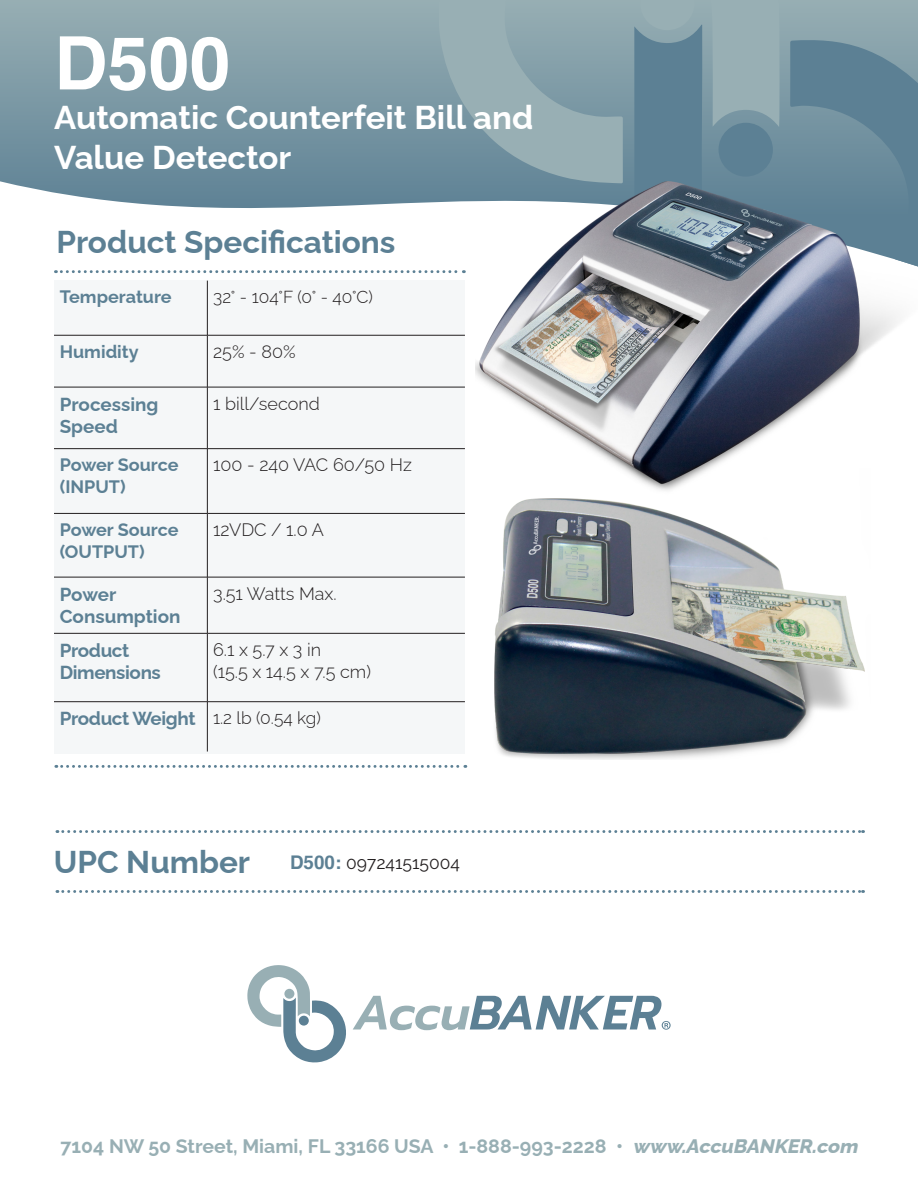
<style>
.page{position:relative;width:918px;height:1188px;background:#fff}
.page>*{position:absolute;margin:0;border:0;box-sizing:border-box;transform-origin:0 0}
.t1{font:700 73.65px "Helvetica";color:#fff}
.t2{font:100 33px/39.6px "Raleway";color:#fff}
.t3{font:100 31.5px "Raleway";color:#5c8094}
.t4{font:100 19.5px "Raleway";color:#98afb4}
.t5{font:100 18.75px "Raleway";letter-spacing:-.02em;color:#5c8094}
.t6{font:100 18.75px/22.6px "Raleway";color:#5c8094}
.t7{font:100 18px "Raleway";color:#231f20}
.t8{font:100 18px/21.6px "Raleway";color:#5c8094}
.t9{font:100 17.4px "Raleway";color:#231f20}
.t10{font:17.4px "Raleway";color:#231f20}
.s1{font-family:"Helvetica";font-weight:700;font-size:18.75px;color:#5c8094}
.s2{font-style:italic}
</style>
<div class="page">
<svg style="left:56px;top:765px;width:410px;height:3px"></svg>
<svg style="left:0;top:0;width:918px;height:208px;background:#7f9ca7"></svg>
<svg style="left:439px;top:0;width:341px;height:183px;background:#8ca5ad"></svg>
<svg style="left:634px;top:25px;width:284px;height:95px;background:#7493a1"></svg>
<svg style="left:640px;top:0;width:55px;height:31px;background:#96adb3"></svg>
<svg style="left:55px;top:270px;width:409px;height:3px"></svg>
<svg style="left:57px;top:830px;width:807px;height:3px"></svg>
<svg style="left:57px;top:890px;width:807px;height:3px"></svg>
<svg style="left:247px;top:965px;width:424px;height:97px"></svg>
<div style="left:54px;top:281px;width:411px;height:473px;background:#f5f7f8"></div>
<hr style="left:207px;top:281px;width:1px;height:54px;background:#231f20">
<hr style="left:54px;top:335px;width:153px;height:1px;background:#231f20">
<hr style="left:207px;top:335px;width:258px;height:1px;background:#231f20">
<hr style="left:207px;top:335px;width:1px;height:52px;background:#231f20">
<hr style="left:54px;top:387px;width:153px;height:1px;background:#231f20">
<hr style="left:207px;top:387px;width:258px;height:1px;background:#231f20">
<hr style="left:207px;top:387px;width:1px;height:62px;background:#231f20">
<hr style="left:54px;top:448px;width:153px;height:1px;background:#231f20">
<hr style="left:207px;top:448px;width:258px;height:1px;background:#231f20">
<hr style="left:207px;top:449px;width:1px;height:64px;background:#231f20">
<hr style="left:54px;top:513px;width:153px;height:1px;background:#231f20">
<hr style="left:207px;top:513px;width:258px;height:1px;background:#231f20">
<hr style="left:207px;top:514px;width:1px;height:63px;background:#231f20">
<hr style="left:54px;top:577px;width:153px;height:1px;background:#231f20">
<hr style="left:207px;top:577px;width:258px;height:1px;background:#231f20">
<hr style="left:207px;top:577px;width:1px;height:56px;background:#231f20">
<hr style="left:54px;top:633px;width:153px;height:1px;background:#231f20">
<hr style="left:207px;top:633px;width:258px;height:1px;background:#231f20">
<hr style="left:207px;top:633px;width:1px;height:69px;background:#231f20">
<hr style="left:54px;top:701px;width:153px;height:1px;background:#231f20">
<hr style="left:207px;top:701px;width:258px;height:1px;background:#231f20">
<hr style="left:207px;top:702px;width:1px;height:50px;background:#231f20">
<img style="left:476px;top:120px;width:442px;height:349px">
<img style="left:494px;top:469px;width:371px;height:291px">
<p class="t1" style="left:54px;top:4px;width:178px">D500</p>
<p class="t2" style="left:54px;top:94px;width:481px">Automatic Counterfeit Bill and<br>Value Detector</p>
<p class="t3" style="left:56px;top:216px;width:341px">Product Specifications</p>
<p class="t8" style="left:60px;top:284px;width:113px">Temperature</p>
<p class="t9" style="left:213px;top:283px;width:161px">32° - 104°F (0° - 40°C)</p>
<p class="t8" style="left:60px;top:339px;width:80px">Humidity</p>
<p class="t7" style="left:213px;top:337px;width:84px">25% - 80%</p>
<p class="t6" style="left:60px;top:391px;width:100px">Processing<br>Speed</p>
<p class="t7" style="left:213px;top:389px;width:108px">1 bill/second</p>
<p class="t8" style="left:60px;top:452px;width:120px">Power Source (INPUT)</p>
<p class="t7" style="left:213px;top:451px;width:200px">100 - 240 VAC 60/50 Hz</p>
<p class="t8" style="left:60px;top:517px;width:120px">Power Source (OUTPUT)</p>
<p class="t7" style="left:213px;top:515px;width:112px">12VDC / 1.0 A</p>
<p class="t5" style="left:60px;top:579px;width:58px">Power</p>
<p class="t6" style="left:60px;top:603px;width:122px">Consumption</p>
<p class="t7" style="left:213px;top:579px;width:125px">3.51 Watts Max.</p>
<p class="t5" style="left:60px;top:635px;width:71px">Product</p>
<p class="t5" style="left:60px;top:658px;width:103px">Dimensions</p>
<p class="t7" style="left:213px;top:635px;width:110px">6.1 x 5.7 x 3 in</p>
<p class="t7" style="left:213px;top:657px;width:159px">(15.5 x 14.5 x 7.5 cm)</p>
<p class="t5" style="left:60px;top:704px;width:137px">Product Weight</p>
<p class="t9" style="left:213px;top:704px;width:109px">1.2 lb (0.54 kg)</p>
<p class="t3" style="left:54px;top:837px;width:198px">UPC Number</p>
<p class="t10" style="left:290px;top:853px;width:171px"><span class="s1">D500:</span> 097241515004</p>
<p class="t4" style="left:61px;top:1130px;width:804px">7104 NW 50 Street, Miami, FL 33166 USA • 1-888-993-2228 • <span class="s2">www.AccuBANKER.com</span></p>
</div>
